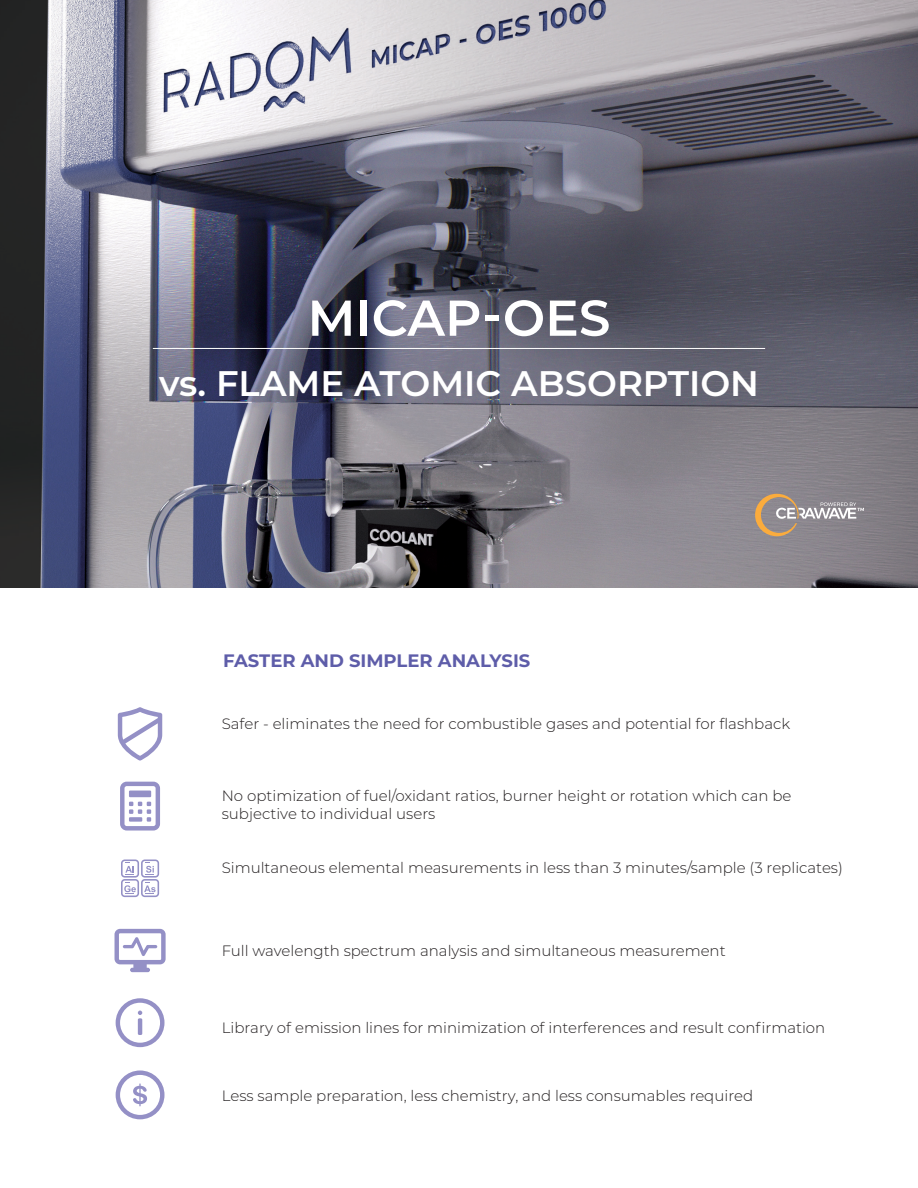
<style>
.page{position:relative;width:918px;height:1188px;background:#fff}
.page>*{position:absolute;margin:0;border:0;box-sizing:border-box;transform-origin:0 0}
.t1{font:600 50.25px "Montserrat";color:#fff}
.t2{font:600 35.55px "Montserrat";color:#fff}
.t3{font:700 18px "Montserrat";color:#5e5da9}
.t4{font:300 15px/18px "Montserrat";color:#231f20}
</style>
<div class="page">
<img style="left:0;top:0;width:918px;height:587px">
<svg style="left:755px;top:494px;width:109px;height:42px;background:#a09591"></svg>
<hr style="left:153px;top:348px;width:612px;height:1px;background:#fff">
<svg style="left:121px;top:860px;width:38px;height:37px"></svg>
<svg style="left:116px;top:998px;width:49px;height:49px"></svg>
<svg style="left:115px;top:929px;width:51px;height:43px"></svg>
<svg style="left:116px;top:1070px;width:49px;height:49px"></svg>
<svg style="left:120px;top:782px;width:40px;height:49px"></svg>
<svg style="left:118px;top:707px;width:44px;height:54px"></svg>
<h1 class="t1" style="left:308px;top:282px;width:304px">MICAP-OES</h1>
<h2 class="t2" style="left:159px;top:359px;width:602px">vs. FLAME ATOMIC ABSORPTION</h2>
<p class="t3" style="left:223px;top:648px;width:309px">FASTER AND SIMPLER ANALYSIS</p>
<p class="t4" style="left:222px;top:714px;width:570px">Safer - eliminates the need for combustible gases and potential for flashback</p>
<p class="t4" style="left:222px;top:786px;width:571px">No optimization of fuel/oxidant ratios, burner height or rotation which can be subjective to individual users</p>
<p class="t4" style="left:222px;top:859px;width:623px">Simultaneous elemental measurements in less than 3 minutes/sample (3 replicates)</p>
<p class="t4" style="left:222px;top:942px;width:505px">Full wavelength spectrum analysis and simultaneous measurement</p>
<p class="t4" style="left:222px;top:1018px;width:605px">Library of emission lines for minimization of interferences and result confirmation</p>
<p class="t4" style="left:222px;top:1086px;width:533px">Less sample preparation, less chemistry, and less consumables required</p>
</div>
